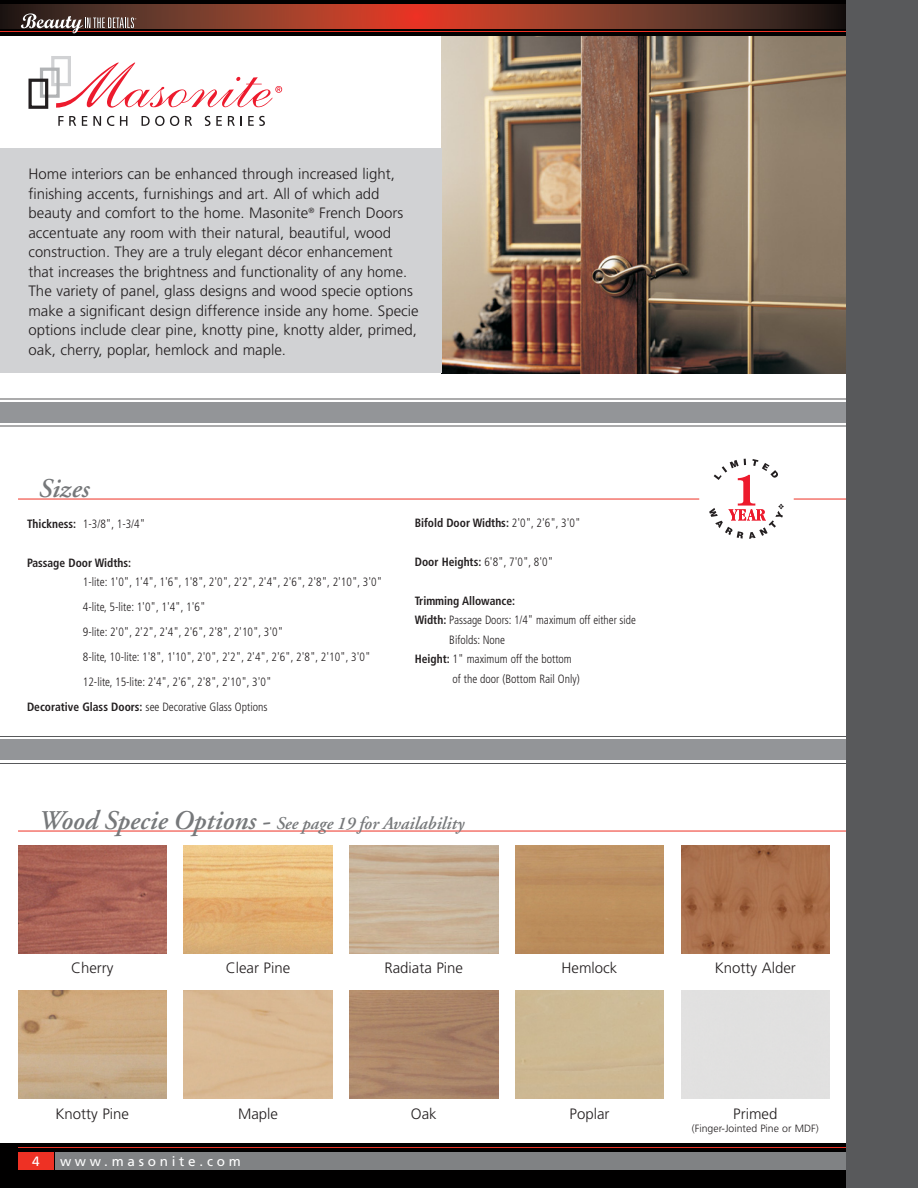
<style>
.page{position:relative;width:918px;height:1188px;background:#fff}
.page>*{position:absolute;margin:0;border:0;box-sizing:border-box;transform-origin:0 0}
.t1{font:italic 600 27px "Adobe Garamond";color:#76787a}
.t2{font:italic 600 18px "Adobe Garamond";color:#76787a}
.t3{font:300 15px/19.5px "Frutiger";color:#231f20}
.t4{font:13.5px "Frutiger";letter-spacing:.28em;color:#fff}
.t5{font:300 condensed 12px "Frutiger";color:#231f20;scale:.96 1}
.t6{font:700 condensed 12px "Frutiger";color:#231f20;scale:.96 1}
.t7{font:300 condensed 12px "Frutiger";color:#231f20;scale:.94 1}
.t8{font:300 10.5px "Frutiger";color:#231f20}
.s1{font-weight:700}
.s2{font-weight:300}
.s3{font-size:27px}
</style>
<div class="page">
<img style="left:442px;top:36px;width:404px;height:338px">
<div style="left:0;top:148px;width:442px;height:225px;background:#d1d2d4"></div>
<div style="left:0;top:1143px;width:846px;height:45px;background:#010000"></div>
<div style="left:56px;top:1152px;width:790px;height:18px;background:#808284"></div>
<div style="left:18px;top:1152px;width:36px;height:18px;background:#ee3124"></div>
<hr style="left:18px;top:1147px;width:828px;height:1px;background:#ee3124">
<div style="left:0;top:0;width:846px;height:36px;background:#010000"></div>
<svg style="left:0;top:4px;width:846px;height:30px;background:#743225"></svg>
<div style="left:846px;top:0;width:72px;height:1188px;background:#58595b"></div>
<hr style="left:18px;top:499px;width:828px;height:1px;background:#ee3124">
<hr style="left:0;top:399px;width:846px;height:1px;background:#58595b">
<hr style="left:0;top:426px;width:846px;height:1px;background:#58595b">
<hr style="left:18px;top:831px;width:828px;height:1px;background:#ee3124">
<div style="left:51px;top:56px;width:20px;height:30px;border:3px solid #d1d2d4"></div>
<div style="left:40px;top:68px;width:20px;height:30px;border:3px solid #b1b3b5"></div>
<div style="left:28px;top:79px;width:20px;height:30px;border:3px solid #231f20"></div>
<svg style="left:56px;top:63px;width:226px;height:45px"></svg>
<svg style="left:58px;top:116px;width:18px;height:10px"></svg>
<svg style="left:82px;top:116px;width:5px;height:10px"></svg>
<svg style="left:93px;top:116px;width:8px;height:10px"></svg>
<svg style="left:107px;top:116px;width:7px;height:10px"></svg>
<svg style="left:120px;top:116px;width:7px;height:10px"></svg>
<svg style="left:142px;top:116px;width:37px;height:10px"></svg>
<svg style="left:185px;top:116px;width:7px;height:10px"></svg>
<svg style="left:205px;top:116px;width:17px;height:10px"></svg>
<svg style="left:228px;top:116px;width:14px;height:10px"></svg>
<svg style="left:248px;top:116px;width:17px;height:10px"></svg>
<div style="left:699px;top:452px;width:95px;height:94px;background:#fff;border-radius:50%"></div>
<svg style="left:709px;top:459px;width:75px;height:80px"></svg>
<img style="left:18px;top:991px;width:149px;height:108px">
<img style="left:350px;top:991px;width:148px;height:108px">
<img style="left:18px;top:845px;width:149px;height:108px">
<img style="left:184px;top:845px;width:148px;height:108px">
<img style="left:515px;top:845px;width:149px;height:108px">
<img style="left:681px;top:845px;width:149px;height:108px">
<div style="left:0;top:402px;width:846px;height:21px;background:#939598"></div>
<hr style="left:0;top:736px;width:846px;height:1px;background:#58595b">
<hr style="left:0;top:763px;width:846px;height:1px;background:#58595b">
<div style="left:0;top:740px;width:846px;height:20px;background:#939598"></div>
<p class="t3" style="left:28px;top:165px;width:392px">Home interiors can be enhanced through increased light, finishing accents, furnishings and art. All of which add beauty and comfort to the home. Masonite<sup>®</sup> French Doors accentuate any room with their natural, beautiful, wood construction. They are a truly elegant décor enhancement that increases the brightness and functionality of any home.<br>The variety of panel, glass designs and wood specie options make a significant design difference inside any home. Specie options include clear pine, knotty pine, knotty alder, primed, oak, cherry, poplar, hemlock and maple.</p>
<h1 class="t1" style="left:38px;top:478px;width:52px">Sizes</h1>
<p class="t5" style="left:27px;top:519px;width:125px"><span class="s1">Thickness:</span> 1-3/8", 1-3/4"</p>
<p class="t6" style="left:27px;top:558px;width:110px">Passage Door Widths:</p>
<p class="t5" style="left:83px;top:577px;width:313px">1-lite: 1'0", 1'4", 1'6", 1'8", 2'0", 2'2", 2'4", 2'6", 2'8", 2'10", 3'0"</p>
<p class="t5" style="left:83px;top:602px;width:129px">4-lite, 5-lite: 1'0", 1'4", 1'6"</p>
<p class="t5" style="left:83px;top:627px;width:210px">9-lite: 2'0", 2'2", 2'4", 2'6", 2'8", 2'10", 3'0"</p>
<p class="t5" style="left:83px;top:652px;width:301px">8-lite, 10-lite: 1'8", 1'10", 2'0", 2'2", 2'4", 2'6", 2'8", 2'10", 3'0"</p>
<p class="t5" style="left:83px;top:677px;width:198px">12-lite, 15-lite: 2'4", 2'6", 2'8", 2'10", 3'0"</p>
<p class="t5" style="left:27px;top:702px;width:252px"><span class="s1">Decorative Glass Doors:</span> see Decorative Glass Options</p>
<p class="t6" style="left:415px;top:518px;width:174px">Bifold Door Widths: <span class="s2">2'0", 2'6", 3'0"</span></p>
<p class="t5" style="left:415px;top:557px;width:146px"><span class="s1">Door Heights:</span> 6'8", 7'0", 8'0"</p>
<p class="t6" style="left:415px;top:596px;width:106px">Trimming Allowance:</p>
<p class="t7" style="left:415px;top:615px;width:237px"><span class="s1">Width:</span> Passage Doors: 1/4" maximum off either side</p>
<p class="t5" style="left:449px;top:634px;width:60px">Bifolds: None</p>
<p class="t5" style="left:415px;top:654px;width:165px"><span class="s1">Height:</span> 1" maximum off the bottom</p>
<p class="t5" style="left:452px;top:674px;width:134px">of the door (Bottom Rail Only)</p>
<p class="t2" style="left:38px;top:816px;width:427px"><span class="s3">Wood Specie Options -</span> See page 19 for Availability</p>
<p class="t3" style="left:71px;top:960px;width:44px">Cherry</p>
<p class="t3" style="left:226px;top:960px;width:66px">Clear Pine</p>
<p class="t3" style="left:384px;top:960px;width:80px">Radiata Pine</p>
<p class="t3" style="left:562px;top:960px;width:57px">Hemlock</p>
<p class="t3" style="left:715px;top:960px;width:83px">Knotty Alder</p>
<p class="t3" style="left:55px;top:1105px;width:75px">Knotty Pine</p>
<p class="t3" style="left:238px;top:1105px;width:41px">Maple</p>
<p class="t3" style="left:411px;top:1105px;width:27px">Oak</p>
<p class="t3" style="left:570px;top:1105px;width:41px">Poplar</p>
<p class="t3" style="left:733px;top:1105px;width:46px">Primed</p>
<p class="t8" style="left:692px;top:1125px;width:128px">(Finger-Jointed Pine or MDF)</p>
<p class="t4" style="left:32px;top:1156px;width:9px">4</p>
<p class="t4" style="left:60px;top:1156px;width:182px">www.masonite.com</p>
</div>
